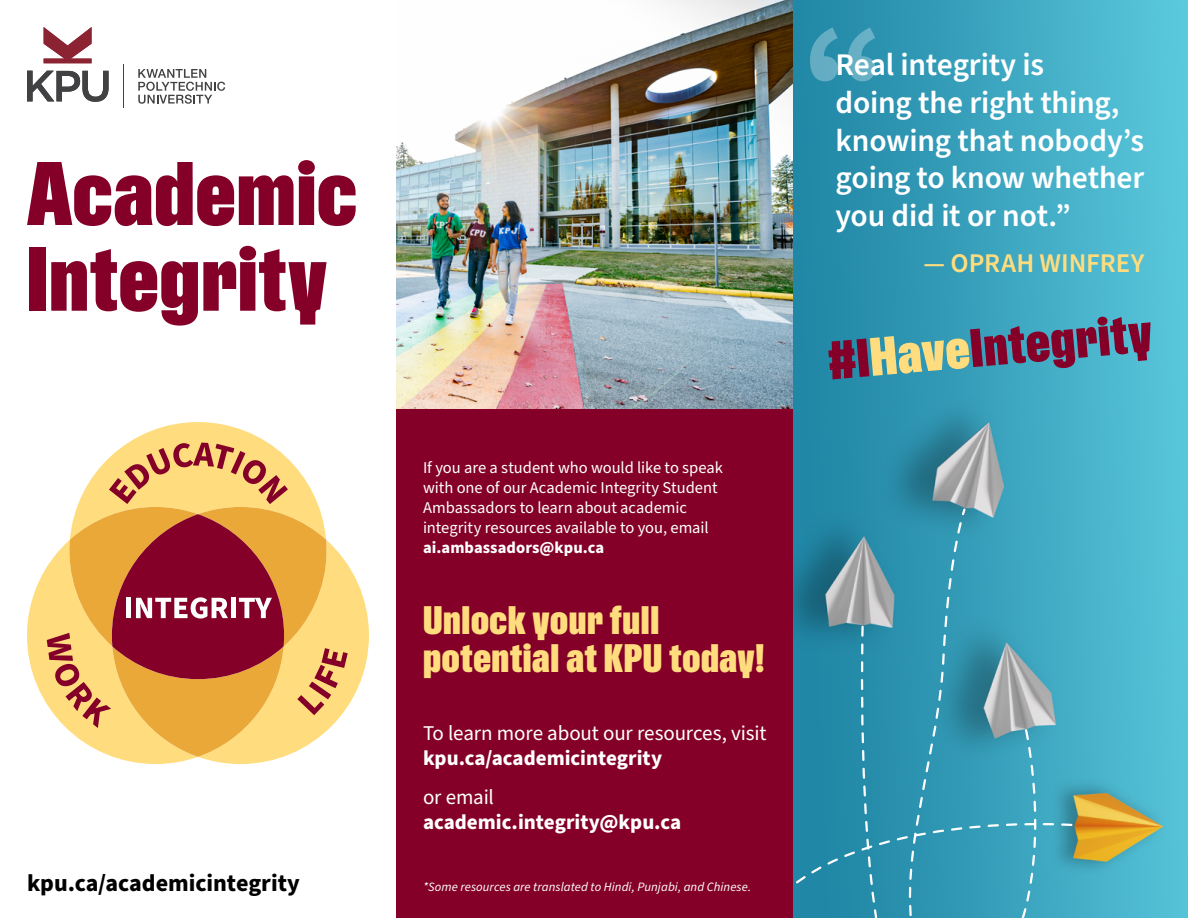
<style>
.page{position:relative;width:1188px;height:918px;background:#fff}
.page>*{position:absolute;margin:0;border:0;box-sizing:border-box;transform-origin:0 0}
.t1{font:extra-condensed 90px/85.7px "ABC Gravity";letter-spacing:.01em;color:#840029}
.t2{font:extra-condensed 54px "ABC Gravity";color:#840029}
.t3{font:extra-condensed 39.75px/37.8px "ABC Gravity";letter-spacing:.015em;color:#ffdd7e}
.t4{font:600 31.5px/37.8px "Source Sans Pro";letter-spacing:-.005em;color:#fff}
.t5{font:600 27px "Source Sans Pro";color:#ffdd7e}
.t6{font:700 24px "Source Sans Pro";color:#000}
.t7{font:700 21px "Source Sans Pro";color:#fff}
.t8{font:21px "Source Sans Pro";letter-spacing:-.01em;color:#fff}
.t9{font:16.5px/19.8px "Source Sans Pro";letter-spacing:-.005em;color:#fff}
.t10{font:700 16.5px "Source Sans Pro";letter-spacing:.005em;color:#fff}
.t11{font:italic 12.75px "Source Sans Pro";letter-spacing:.005em;color:#fff}
.s1{color:#ffdd7e}
</style>
<div class="page">
<hr style="left:123px;top:64px;width:1px;height:44px;background:#414042">
<svg style="left:44px;top:27px;width:48px;height:36px"></svg>
<svg style="left:27px;top:71px;width:82px;height:31px"></svg>
<svg style="left:138px;top:69px;width:87px;height:35px"></svg>
<svg style="left:27px;top:422px;width:342px;height:342px"></svg>
<img style="left:792px;top:0;width:396px;height:918px">
<svg style="left:792px;top:507px;width:282px;height:411px"></svg>
<svg style="left:810px;top:27px;width:65px;height:54px"></svg>
<div style="left:396px;top:409px;width:396px;height:509px;background:#840029"></div>
<img style="left:396px;top:0;width:396px;height:409px">
<h1 class="t1" style="left:27px;top:154px;width:331px">Academic<br>Integrity</h1>
<h3 class="t6" style="left:27px;top:867px;width:274px">kpu.ca/academicintegrity</h3>
<p class="t9" style="left:423px;top:459px;width:301px">If you are a student who would like to speak with one of our Academic Integrity Student Ambassadors to learn about academic integrity resources available to you, email</p>
<p class="t10" style="left:423px;top:536px;width:183px">ai.ambassadors@kpu.ca</p>
<h3 class="t3" style="left:423px;top:603px;width:343px">Unlock your full potential at KPU today!</h3>
<p class="t8" style="left:423px;top:719px;width:345px">To learn more about our resources, visit</p>
<p class="t7" style="left:423px;top:744px;width:241px">kpu.ca/academicintegrity</p>
<p class="t8" style="left:423px;top:783px;width:72px">or email</p>
<p class="t7" style="left:423px;top:808px;width:260px">academic.integrity@kpu.ca</p>
<p class="t11" style="left:423px;top:878px;width:330px">*Some resources are translated to Hindi, Punjabi, and Chinese.</p>
<h3 class="t4" style="left:836px;top:47px;width:310px">Real integrity is<br>doing the right thing, knowing that nobody’s going to know whether you did it or not.”</h3>
<h3 class="t5" style="left:924px;top:245px;width:222px">— OPRAH WINFREY</h3>
<h2 class="t2" style="left:826px;top:332px;width:326px;rotate:-5deg">#I<span class="s1">Have</span>Integrity</h2>
</div>
